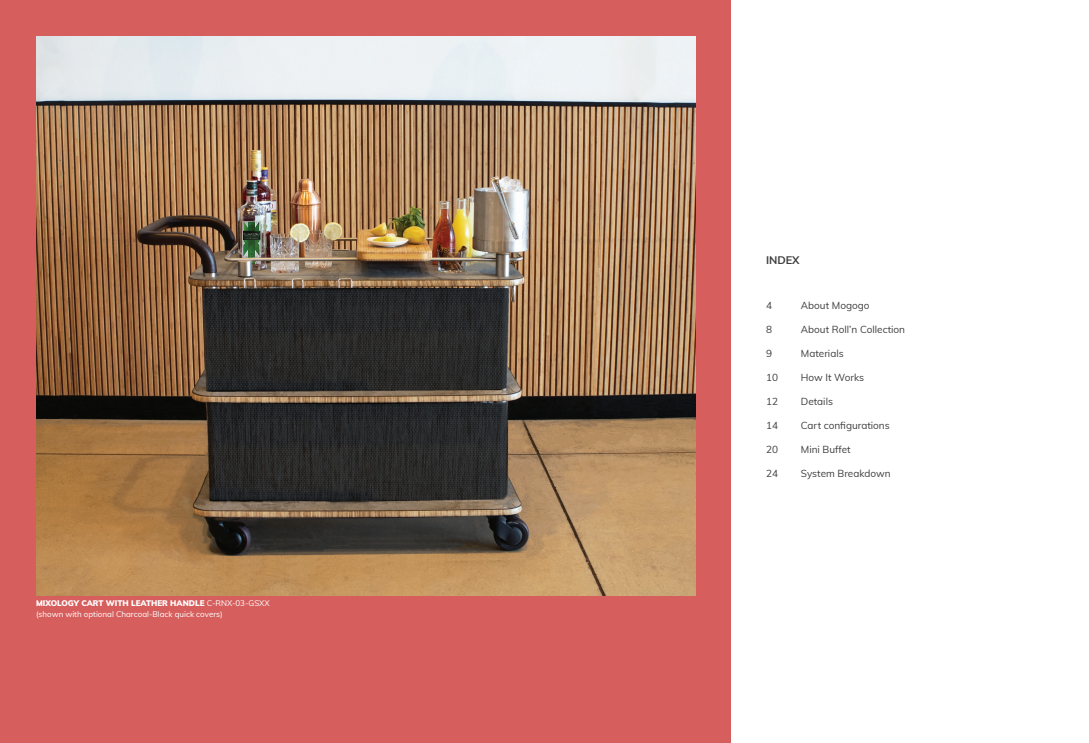
<style>
.page{position:relative;width:1089px;height:743px;background:#fff}
.page>*{position:absolute;margin:0;border:0;box-sizing:border-box;transform-origin:0 0}
.t1{font:700 11px "Muli";color:#3e3e3f}
.t2{font:10px "Muli";color:#3e3e3f}
.t3{font:8px/11px "Muli";color:#fff}
.s1{font-weight:900}
</style>
<div class="page">
<div style="left:0;top:0;width:730px;height:743px;background:#d65f5d"></div>
<img style="left:36px;top:36px;width:660px;height:559px">
<p class="t3" style="left:36px;top:597px;width:235px"><span class="s1">MIXOLOGY CART WITH LEATHER HANDLE</span> C-RNX-03-GSXX (shown with optional Charcoal-Black quick covers)</p>
<p class="t1" style="left:766px;top:252px;width:35px">INDEX</p>
<p class="t2" style="left:766px;top:298px;width:7px">4</p>
<p class="t2" style="left:766px;top:322px;width:7px">8</p>
<p class="t2" style="left:766px;top:346px;width:7px">9</p>
<p class="t2" style="left:766px;top:370px;width:13px">10</p>
<p class="t2" style="left:766px;top:394px;width:13px">12</p>
<p class="t2" style="left:766px;top:418px;width:13px">14</p>
<p class="t2" style="left:766px;top:442px;width:13px">20</p>
<p class="t2" style="left:766px;top:466px;width:13px">24</p>
<p class="t2" style="left:801px;top:298px;width:70px">About Mogogo</p>
<p class="t2" style="left:801px;top:322px;width:106px">About Roll’n Collection</p>
<p class="t2" style="left:801px;top:346px;width:44px">Materials</p>
<p class="t2" style="left:801px;top:370px;width:65px">How It Works</p>
<p class="t2" style="left:801px;top:394px;width:34px">Details</p>
<p class="t2" style="left:801px;top:418px;width:90px">Cart configurations</p>
<p class="t2" style="left:801px;top:442px;width:51px">Mini Buffet</p>
<p class="t2" style="left:801px;top:466px;width:91px">System Breakdown</p>
</div>
